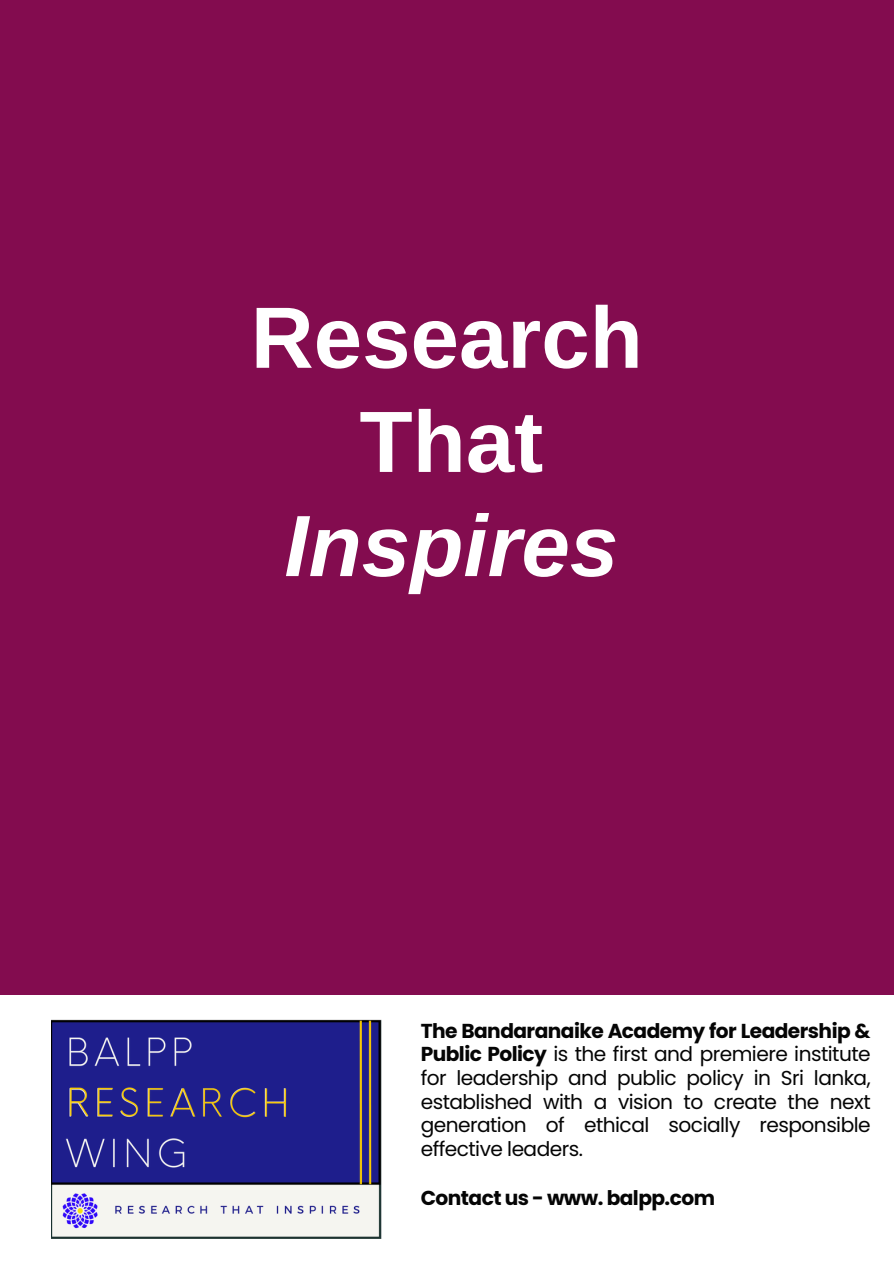
<style>
.page{position:relative;width:894px;height:1264px;background:#fff}
.page>*{position:absolute;margin:0;border:0;box-sizing:border-box;transform-origin:0 0}
.t1{font:700 87px "Arimo";color:#fff}
.t2{font:italic 700 87px "Arimo";color:#fff}
.t3{font:20.1px/23.7px "Poppins";letter-spacing:-.025em;color:#050505;text-align:justify}
.t4{font:700 20.1px "Poppins";letter-spacing:-.025em;color:#050505}
.s1{font-weight:700}
</style>
<div class="page">
<div style="left:0;top:0;width:893px;height:1263px;background:#830c4f"></div>
<div style="left:0;top:995px;width:893px;height:268px;background:#fff"></div>
<img style="left:51px;top:1019px;width:330px;height:219px">
<h1 class="t1" style="left:251px;top:289px;width:393px">Research</h1>
<h1 class="t1" style="left:359px;top:393px;width:185px">That</h1>
<p class="t2" style="left:284px;top:497px;width:335px">Inspires</p>
<p class="t3" style="left:420px;top:1018px;width:451px"><span class="s1">The Bandaranaike Academy for Leadership &amp; Public Policy</span> is the first and premiere institute for leadership and public policy in Sri lanka, established with a vision to create the next generation of ethical socially responsible effective leaders.</p>
<h2 class="t4" style="left:420px;top:1183px;width:296px">Contact us - www. balpp.com</h2>
</div>
